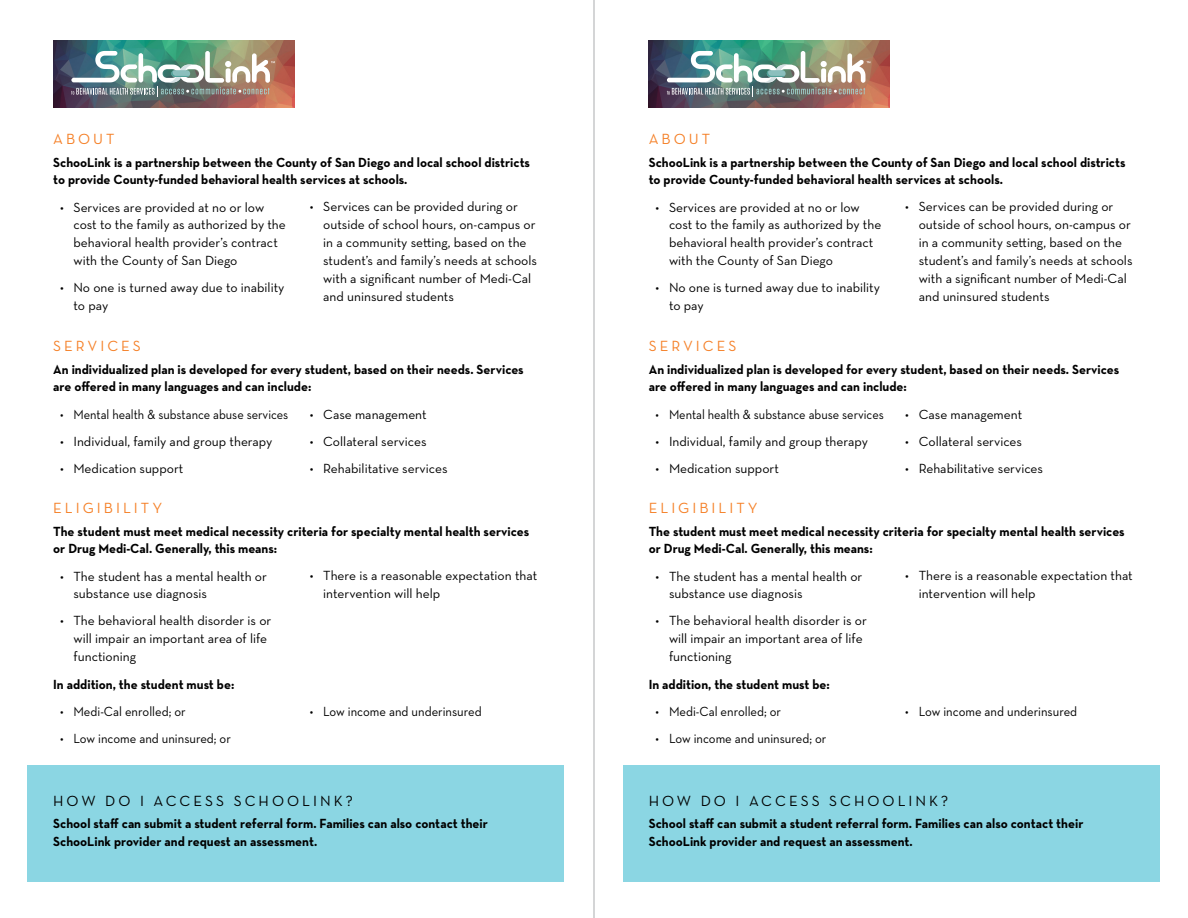
<style>
.page{position:relative;width:1188px;height:918px;background:#fff}
.page>*{position:absolute;margin:0;border:0;box-sizing:border-box;transform-origin:0 0}
.t1{font:15px "Neutraface Text";letter-spacing:.2em;color:#f58027}
.t2{font:15px "Neutraface Text";letter-spacing:.2em;color:#000}
.t3{font:13.5px/18px "Neutraface Text";color:#000}
.t4{font:700 13.5px/18px "Neutraface Text";color:#000;scale:.96 1}
.t5{font:13.5px "Neutraface Text";color:#000;scale:.94 1}
.t6{font:13.5px "Neutraface Text";color:#000;scale:.92 1}
</style>
<div class="page">
<div style="left:28px;top:766px;width:536px;height:116px;background:#8bd6e3"></div>
<div style="left:623px;top:766px;width:537px;height:116px;background:#8bd6e3"></div>
<img style="left:53px;top:40px;width:241px;height:67px">
<img style="left:71px;top:51px;width:204px;height:46px">
<img style="left:649px;top:40px;width:241px;height:67px">
<img style="left:667px;top:51px;width:203px;height:46px">
<hr style="left:594px;top:0;width:1px;height:918px;background:#c7c8ca">
<p class="t1" style="left:53px;top:130px;width:63px">ABOUT</p>
<p class="t4" style="left:53px;top:153px;width:498px">SchooLink is a partnership between the County of San Diego and local school districts to provide County-funded behavioral health services at schools.</p>
<p class="t3" style="left:74px;top:198px;width:214px;text-indent:-14px">• Services are provided at no or low cost to the family as authorized by the behavioral health provider’s contract with the County of San Diego</p>
<p class="t3" style="left:74px;top:279px;width:212px;text-indent:-14px">• No one is turned away due to inability to pay</p>
<p class="t3" style="left:323px;top:198px;width:215px;text-indent:-14px">• Services can be provided during or outside of school hours, on-campus or in a community setting, based on the student’s and family’s needs at schools with a significant number of Medi-Cal and uninsured students</p>
<p class="t1" style="left:53px;top:337px;width:89px">SERVICES</p>
<p class="t4" style="left:53px;top:360px;width:492px">An individualized plan is developed for every student, based on their needs. Services are offered in many languages and can include:</p>
<p class="t6" style="left:60px;top:405px;width:250px">• Mental health &amp; substance abuse services</p>
<p class="t3" style="left:60px;top:432px;width:214px">• Individual, family and group therapy</p>
<p class="t3" style="left:60px;top:459px;width:125px">• Medication support</p>
<p class="t3" style="left:310px;top:405px;width:119px">• Case management</p>
<p class="t3" style="left:310px;top:432px;width:118px">• Collateral services</p>
<p class="t3" style="left:310px;top:459px;width:139px">• Rehabilitative services</p>
<p class="t1" style="left:53px;top:499px;width:111px">ELIGIBILITY</p>
<p class="t4" style="left:53px;top:522px;width:497px">The student must meet medical necessity criteria for specialty mental health services or Drug Medi-Cal. Generally, this means:</p>
<p class="t3" style="left:74px;top:567px;width:195px;text-indent:-14px">• The student has a mental health or substance use diagnosis</p>
<p class="t3" style="left:74px;top:612px;width:199px;text-indent:-14px">• The behavioral health disorder is or will impair an important area of life functioning</p>
<p class="t3" style="left:323px;top:567px;width:216px;text-indent:-14px">• There is a reasonable expectation that intervention will help</p>
<p class="t4" style="left:53px;top:675px;width:190px">In addition, the student must be:</p>
<p class="t5" style="left:60px;top:702px;width:135px">• Medi-Cal enrolled; or</p>
<p class="t5" style="left:60px;top:729px;width:183px">• Low income and uninsured; or</p>
<p class="t5" style="left:310px;top:702px;width:185px">• Low income and underinsured</p>
<p class="t2" style="left:53px;top:791px;width:301px">HOW DO I ACCESS SCHOOLINK?</p>
<p class="t4" style="left:53px;top:814px;width:454px">School staff can submit a student referral form. Families can also contact their<br>SchooLink provider and request an assessment.</p>
<p class="t1" style="left:649px;top:130px;width:63px">ABOUT</p>
<p class="t4" style="left:649px;top:153px;width:498px">SchooLink is a partnership between the County of San Diego and local school districts to provide County-funded behavioral health services at schools.</p>
<p class="t3" style="left:669px;top:198px;width:214px;text-indent:-14px">• Services are provided at no or low cost to the family as authorized by the behavioral health provider’s contract with the County of San Diego</p>
<p class="t3" style="left:669px;top:279px;width:212px;text-indent:-14px">• No one is turned away due to inability to pay</p>
<p class="t3" style="left:919px;top:198px;width:215px;text-indent:-14px">• Services can be provided during or outside of school hours, on-campus or in a community setting, based on the student’s and family’s needs at schools with a significant number of Medi-Cal and uninsured students</p>
<p class="t1" style="left:649px;top:337px;width:89px">SERVICES</p>
<p class="t4" style="left:649px;top:360px;width:492px">An individualized plan is developed for every student, based on their needs. Services are offered in many languages and can include:</p>
<p class="t6" style="left:656px;top:405px;width:250px">• Mental health &amp; substance abuse services</p>
<p class="t3" style="left:656px;top:432px;width:214px">• Individual, family and group therapy</p>
<p class="t3" style="left:656px;top:459px;width:125px">• Medication support</p>
<p class="t3" style="left:905px;top:405px;width:119px">• Case management</p>
<p class="t3" style="left:905px;top:432px;width:118px">• Collateral services</p>
<p class="t3" style="left:905px;top:459px;width:139px">• Rehabilitative services</p>
<p class="t1" style="left:649px;top:499px;width:111px">ELIGIBILITY</p>
<p class="t4" style="left:649px;top:522px;width:497px">The student must meet medical necessity criteria for specialty mental health services or Drug Medi-Cal. Generally, this means:</p>
<p class="t3" style="left:669px;top:567px;width:195px;text-indent:-14px">• The student has a mental health or substance use diagnosis</p>
<p class="t3" style="left:669px;top:612px;width:199px;text-indent:-14px">• The behavioral health disorder is or will impair an important area of life functioning</p>
<p class="t3" style="left:919px;top:567px;width:216px;text-indent:-14px">• There is a reasonable expectation that intervention will help</p>
<p class="t4" style="left:649px;top:675px;width:190px">In addition, the student must be:</p>
<p class="t5" style="left:656px;top:702px;width:135px">• Medi-Cal enrolled; or</p>
<p class="t5" style="left:656px;top:729px;width:183px">• Low income and uninsured; or</p>
<p class="t5" style="left:905px;top:702px;width:185px">• Low income and underinsured</p>
<p class="t2" style="left:649px;top:791px;width:301px">HOW DO I ACCESS SCHOOLINK?</p>
<p class="t4" style="left:649px;top:814px;width:454px">School staff can submit a student referral form. Families can also contact their<br>SchooLink provider and request an assessment.</p>
</div>
